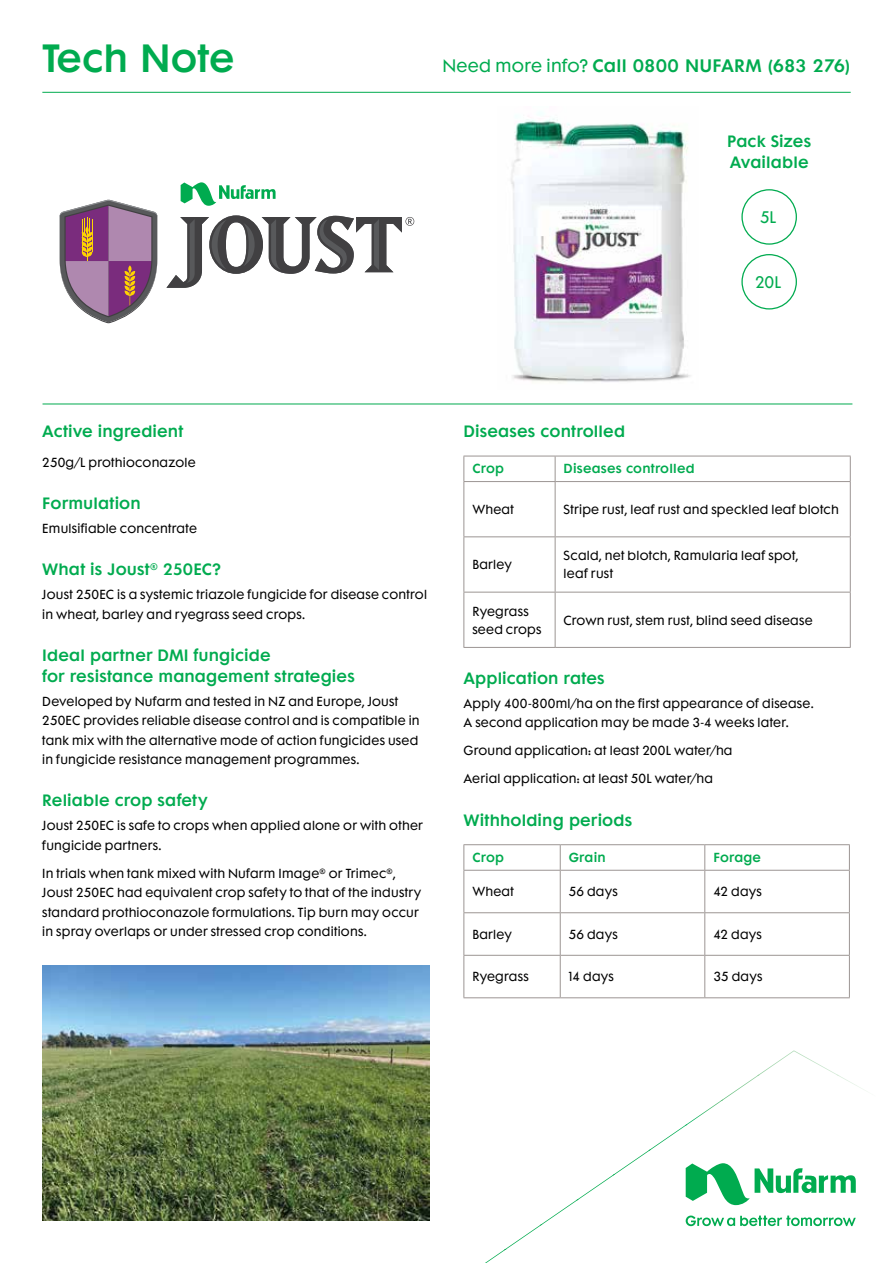
<style>
.page{position:relative;width:893px;height:1263px;background:#fff}
.page>*{position:absolute;margin:0;border:0;box-sizing:border-box;transform-origin:0 0}
.t1{font:600 36px "Futura Maxi Std";color:#00ab4f}
.t2{font:600 16.5px "Futura Maxi Std";letter-spacing:.005em;color:#00ab4f}
.t3{font:15.3px "Futura Maxi Std";color:#00ab4f}
.t4{font:600 15px/21px "Futura Maxi Std";letter-spacing:.01em;color:#00ab4f}
.t5{font:12px/19.5px "Futura Maxi Std";letter-spacing:.02em;color:#000}
.t6{font:600 12px "Futura Maxi Std";letter-spacing:.015em;color:#00ab4f}
.s1{font-weight:400}
</style>
<div class="page">
<img style="left:511px;top:112px;width:180px;height:270px">
<hr style="left:463px;top:456px;width:92px;height:1px;background:#9c9593">
<svg style="left:463px;top:456px;width:1px;height:25px"></svg>
<hr style="left:555px;top:456px;width:296px;height:1px;background:#9c9593">
<svg style="left:555px;top:456px;width:1px;height:25px"></svg>
<svg style="left:850px;top:456px;width:1px;height:25px"></svg>
<hr style="left:463px;top:481px;width:92px;height:1px;background:#9c9593">
<hr style="left:463px;top:482px;width:1px;height:54px;background:#9c9593">
<hr style="left:555px;top:481px;width:296px;height:1px;background:#9c9593">
<hr style="left:555px;top:482px;width:1px;height:54px;background:#9c9593">
<hr style="left:850px;top:482px;width:1px;height:54px;background:#9c9593">
<hr style="left:463px;top:536px;width:92px;height:1px;background:#9c9593">
<hr style="left:463px;top:537px;width:1px;height:55px;background:#9c9593">
<hr style="left:555px;top:536px;width:296px;height:1px;background:#9c9593">
<hr style="left:555px;top:537px;width:1px;height:55px;background:#9c9593">
<hr style="left:850px;top:537px;width:1px;height:55px;background:#9c9593">
<hr style="left:463px;top:592px;width:92px;height:1px;background:#9c9593">
<hr style="left:463px;top:592px;width:1px;height:55px;background:#9c9593">
<hr style="left:555px;top:592px;width:296px;height:1px;background:#9c9593">
<hr style="left:555px;top:592px;width:1px;height:55px;background:#9c9593">
<hr style="left:850px;top:592px;width:1px;height:55px;background:#9c9593">
<hr style="left:463px;top:647px;width:92px;height:1px;background:#9c9593">
<hr style="left:555px;top:647px;width:296px;height:1px;background:#9c9593">
<hr style="left:463px;top:844px;width:97px;height:1px;background:#9c9593">
<svg style="left:463px;top:845px;width:1px;height:25px"></svg>
<hr style="left:560px;top:844px;width:145px;height:1px;background:#9c9593">
<svg style="left:560px;top:845px;width:1px;height:25px"></svg>
<hr style="left:705px;top:844px;width:145px;height:1px;background:#9c9593">
<svg style="left:704px;top:845px;width:1px;height:25px"></svg>
<svg style="left:849px;top:845px;width:1px;height:25px"></svg>
<hr style="left:463px;top:870px;width:97px;height:1px;background:#9c9593">
<hr style="left:463px;top:871px;width:1px;height:41px;background:#9c9593">
<hr style="left:560px;top:870px;width:145px;height:1px;background:#9c9593">
<hr style="left:560px;top:871px;width:1px;height:41px;background:#9c9593">
<hr style="left:705px;top:870px;width:145px;height:1px;background:#9c9593">
<hr style="left:704px;top:871px;width:1px;height:41px;background:#9c9593">
<hr style="left:849px;top:871px;width:1px;height:41px;background:#9c9593">
<hr style="left:463px;top:912px;width:97px;height:1px;background:#9c9593">
<hr style="left:463px;top:913px;width:1px;height:42px;background:#9c9593">
<hr style="left:560px;top:912px;width:145px;height:1px;background:#9c9593">
<hr style="left:560px;top:913px;width:1px;height:42px;background:#9c9593">
<hr style="left:705px;top:912px;width:145px;height:1px;background:#9c9593">
<hr style="left:704px;top:913px;width:1px;height:42px;background:#9c9593">
<hr style="left:849px;top:913px;width:1px;height:42px;background:#9c9593">
<hr style="left:463px;top:955px;width:97px;height:1px;background:#9c9593">
<hr style="left:463px;top:956px;width:1px;height:41px;background:#9c9593">
<hr style="left:560px;top:955px;width:145px;height:1px;background:#9c9593">
<hr style="left:560px;top:956px;width:1px;height:41px;background:#9c9593">
<hr style="left:705px;top:955px;width:145px;height:1px;background:#9c9593">
<hr style="left:704px;top:956px;width:1px;height:41px;background:#9c9593">
<hr style="left:849px;top:956px;width:1px;height:41px;background:#9c9593">
<hr style="left:463px;top:997px;width:97px;height:1px;background:#9c9593">
<hr style="left:560px;top:997px;width:145px;height:1px;background:#9c9593">
<hr style="left:705px;top:997px;width:145px;height:1px;background:#9c9593">
<hr style="left:43px;top:404px;width:809px;height:1px;background:#00ab4f">
<hr style="left:42px;top:92px;width:809px;height:1px;background:#00ab4f">
<div style="left:741px;top:254px;width:56px;height:55px;border:1px solid #00ab4f;border-radius:50%"></div>
<div style="left:741px;top:189px;width:56px;height:56px;border:1px solid #00ab4f;border-radius:50%"></div>
<img style="left:42px;top:966px;width:388px;height:254px">
<svg style="left:60px;top:200px;width:97px;height:123px"></svg>
<svg style="left:181px;top:182px;width:95px;height:24px"></svg>
<svg style="left:166px;top:215px;width:248px;height:73px"></svg>
<div style="left:288px;top:283px;width:135px;height:41px;background:#fff"></div>
<img style="left:722px;top:1076px;width:36px;height:24px">
<img style="left:839px;top:1076px;width:27px;height:15px">
<img style="left:687px;top:1100px;width:36px;height:25px">
<img style="left:757px;top:1050px;width:83px;height:26px">
<img style="left:650px;top:1124px;width:37px;height:26px">
<img style="left:614px;top:1149px;width:37px;height:26px">
<img style="left:578px;top:1174px;width:37px;height:25px">
<img style="left:542px;top:1199px;width:37px;height:26px">
<img style="left:505px;top:1224px;width:37px;height:25px">
<img style="left:485px;top:1249px;width:22px;height:14px">
<svg style="left:686px;top:1163px;width:170px;height:63px"></svg>
<h1 class="t1" style="left:42px;top:34px;width:194px">Tech Note</h1>
<h2 class="t2" style="left:442px;top:55px;width:410px"><span class="s1">Need more info?</span> Call 0800 NUFARM (683 276)</h2>
<p class="t4" style="left:727px;top:131px;width:85px">Pack Sizes<br>Available</p>
<p class="t3" style="left:760px;top:207px;width:18px">5L</p>
<p class="t3" style="left:755px;top:272px;width:28px">20L</p>
<p class="t4" style="left:42px;top:421px;width:142px">Active ingredient</p>
<p class="t5" style="left:42px;top:453px;width:155px">250g/L prothioconazole</p>
<p class="t4" style="left:42px;top:493px;width:100px">Formulation</p>
<p class="t5" style="left:42px;top:519px;width:156px">Emulsifiable concentrate</p>
<p class="t4" style="left:42px;top:559px;width:180px">What is Joust<sup>®</sup> 250EC?</p>
<p class="t5" style="left:42px;top:585px;width:386px">Joust 250EC is a systemic triazole fungicide for disease control in wheat, barley and ryegrass seed crops.</p>
<p class="t4" style="left:42px;top:645px;width:314px">Ideal partner DMI fungicide<br>for resistance management strategies</p>
<p class="t5" style="left:42px;top:691px;width:379px">Developed by Nufarm and tested in NZ and Europe, Joust 250EC provides reliable disease control and is compatible in tank mix with the alternative mode of action fungicides used in fungicide resistance management programmes.</p>
<p class="t4" style="left:42px;top:790px;width:167px">Reliable crop safety</p>
<p class="t5" style="left:42px;top:816px;width:382px">Joust 250EC is safe to crops when applied alone or with other fungicide partners.</p>
<p class="t5" style="left:42px;top:863px;width:381px">In trials when tank mixed with Nufarm Image<sup>®</sup> or Trimec<sup>®</sup>, Joust 250EC had equivalent crop safety to that of the industry standard prothioconazole formulations. Tip burn may occur in spray overlaps or under stressed crop conditions.</p>
<p class="t4" style="left:463px;top:421px;width:163px">Diseases controlled</p>
<p class="t6" style="left:472px;top:461px;width:33px">Crop</p>
<p class="t6" style="left:564px;top:461px;width:132px">Diseases controlled</p>
<p class="t5" style="left:472px;top:500px;width:43px">Wheat</p>
<p class="t5" style="left:564px;top:500px;width:277px">Stripe rust, leaf rust and speckled leaf blotch</p>
<p class="t5" style="left:472px;top:555px;width:41px">Barley</p>
<p class="t5" style="left:564px;top:547px;width:236px;line-height:18px">Scald, net blotch, Ramularia leaf spot, leaf rust</p>
<p class="t5" style="left:472px;top:602px;width:71px;line-height:18px">Ryegrass seed crops</p>
<p class="t5" style="left:564px;top:610px;width:251px">Crown rust, stem rust, blind seed disease</p>
<p class="t4" style="left:463px;top:668px;width:143px">Application rates</p>
<p class="t5" style="left:463px;top:693px;width:352px">Apply 400-800ml/ha on the first appearance of disease.<br>A second application may be made 3-4 weeks later.</p>
<p class="t5" style="left:463px;top:741px;width:270px">Ground application: at least 200L water/ha</p>
<p class="t5" style="left:463px;top:769px;width:251px">Aerial application: at least 50L water/ha</p>
<p class="t4" style="left:463px;top:809px;width:170px">Withholding periods</p>
<p class="t6" style="left:472px;top:849px;width:33px">Crop</p>
<p class="t6" style="left:569px;top:849px;width:38px">Grain</p>
<p class="t6" style="left:713px;top:849px;width:49px">Forage</p>
<p class="t5" style="left:472px;top:882px;width:43px">Wheat</p>
<p class="t5" style="left:569px;top:882px;width:51px">56 days</p>
<p class="t5" style="left:713px;top:882px;width:50px">42 days</p>
<p class="t5" style="left:472px;top:924px;width:41px">Barley</p>
<p class="t5" style="left:569px;top:924px;width:51px">56 days</p>
<p class="t5" style="left:713px;top:924px;width:50px">42 days</p>
<p class="t5" style="left:472px;top:967px;width:58px">Ryegrass</p>
<p class="t5" style="left:569px;top:967px;width:47px">14 days</p>
<p class="t5" style="left:713px;top:967px;width:51px">35 days</p>
</div>
